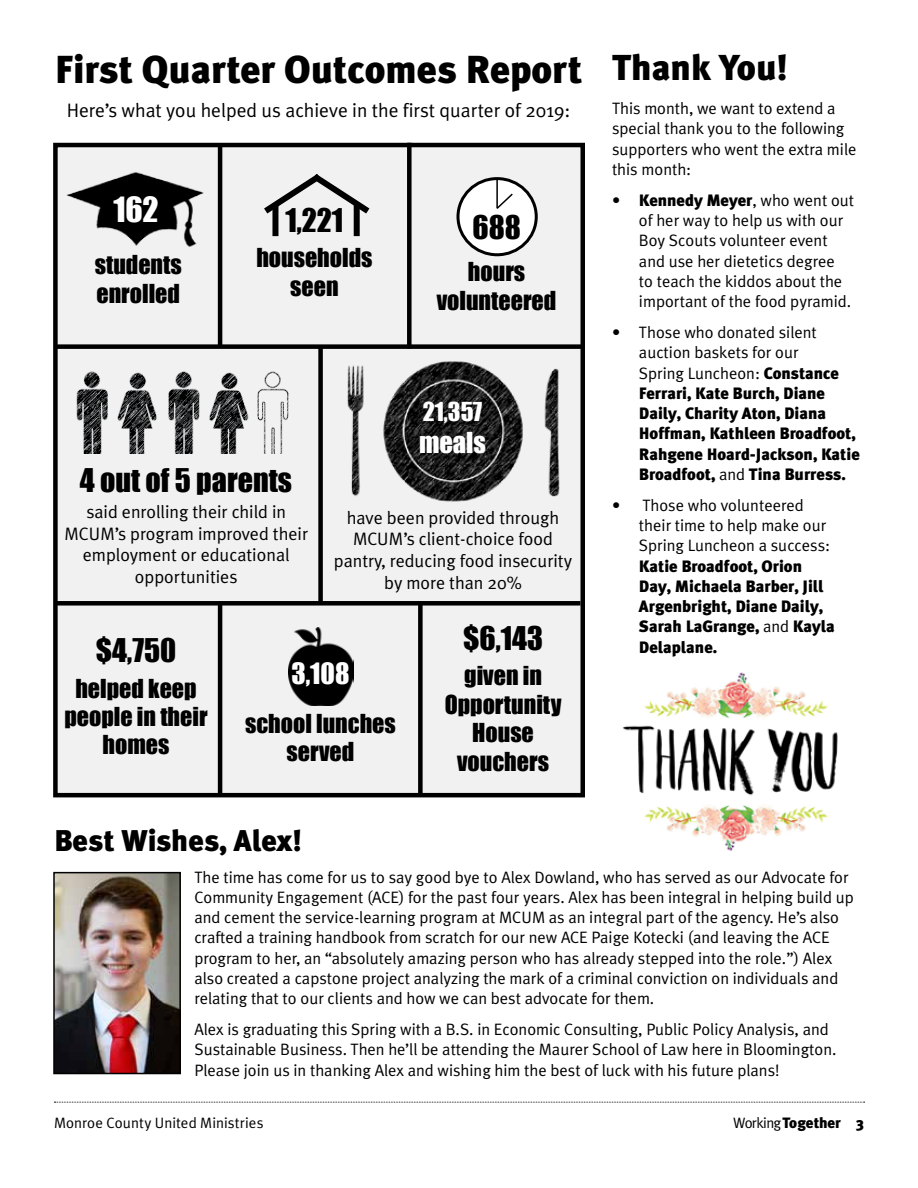
<style>
.page{position:relative;width:918px;height:1188px;background:#fff}
.page>*{position:absolute;margin:0;border:0;box-sizing:border-box;transform-origin:0 0}
.t1{font:900 39px "Meta Plus";color:#000}
.t2{font:900 36px "Meta Plus";color:#000}
.t3{font:31.95px "Impact";color:#fff}
.t4{font:30px "Impact";color:#000}
.t5{font:900 30px "Meta Plus";color:#000}
.t6{font:27px "Impact";color:#fff}
.t7{font:26.4px "Impact";color:#fff}
.t8{font:24px/28.5px "Impact";color:#000;text-align:center}
.t9{font:24px "Impact";color:#fff}
.t10{font:19.5px "Meta Plus Normal";color:#000}
.t11{font:18px/21.6px "Meta Plus Normal";color:#000;text-align:center}
.t12{font:16.5px/20.2px "Meta Plus Normal";color:#000}
.t13{font:900 16.5px/20.2px "Meta Plus";color:#000}
.t14{font:15px "Meta Plus Normal";letter-spacing:.005em;color:#000}
.t15{font:900 15px "Meta Plus";letter-spacing:.005em;color:#000}
.s1{font-family:"Meta Plus";font-weight:900}
.s2{font-family:"Meta Plus Normal";font-weight:400}
</style>
<div class="page">
<div style="left:55px;top:145px;width:528px;height:650px;background:#f1f1f2"></div>
<div style="left:53px;top:143px;width:532px;height:654px;border:4px solid #000"></div>
<svg style="left:54px;top:1102px;width:811px;height:1px"></svg>
<img style="left:56px;top:875px;width:122px;height:196px">
<div style="left:53px;top:872px;width:128px;height:202px;border:2px solid #000"></div>
<img style="left:66px;top:172px;width:138px;height:75px">
<img style="left:76px;top:371px;width:213px;height:83px">
<img style="left:347px;top:361px;width:213px;height:141px">
<svg style="left:264px;top:174px;width:106px;height:45px"></svg>
<div style="left:272px;top:205px;width:6px;height:31px;background:#000"></div>
<div style="left:354px;top:205px;width:6px;height:31px;background:#000"></div>
<img style="left:288px;top:628px;width:66px;height:77px">
<div style="left:458px;top:179px;width:78px;height:76px;background:#fff;border-radius:50%"></div>
<div style="left:456px;top:177px;width:82px;height:79px;border:3px solid #000;border-radius:50%"></div>
<hr style="left:496px;top:180px;width:2px;height:28px;background:#000">
<svg style="left:496px;top:192px;width:17px;height:17px"></svg>
<div style="left:318px;top:346px;width:5px;height:259px;background:#000"></div>
<div style="left:57px;top:344px;width:526px;height:5px;background:#000"></div>
<div style="left:56px;top:601px;width:524px;height:5px;background:#000"></div>
<hr style="left:218px;top:145px;width:4px;height:203px;background:#000">
<div style="left:407px;top:143px;width:5px;height:205px;background:#000"></div>
<hr style="left:218px;top:603px;width:4px;height:191px;background:#000">
<div style="left:418px;top:603px;width:5px;height:191px;background:#000"></div>
<img style="left:623px;top:672px;width:215px;height:179px">
<h1 class="t1" style="left:55px;top:47px;width:529px">First Quarter Outcomes Report</h1>
<p class="t10" style="left:67px;top:99px;width:505px">Here’s what you helped us achieve in the first quarter of 2019:</p>
<h3 class="t3" style="left:113px;top:185px;width:47px">162</h3>
<h3 class="t4" style="left:285px;top:197px;width:60px">1,221</h3>
<h3 class="t8" style="left:256px;top:243px;width:118px">households seen</h3>
<h3 class="t8" style="left:95px;top:250px;width:89px;text-align:left">students enrolled</h3>
<h3 class="t4" style="left:80px;top:457px;width:214px">4 out of 5 parents</h3>
<h3 class="t4" style="left:472px;top:204px;width:50px">688</h3>
<h3 class="t8" style="left:437px;top:257px;width:121px">hours volunteered</h3>
<h3 class="t9" style="left:423px;top:393px;width:61px">21,357</h3>
<h3 class="t7" style="left:419px;top:422px;width:68px">meals</h3>
<p class="t11" style="left:64px;top:501px;width:245px">said enrolling their child in<br>MCUM’s program improved their employment or educational opportunities</p>
<p class="t11" style="left:334px;top:507px;width:240px">have been provided through<br>MCUM’s client-choice food pantry, reducing food insecurity by more than 20%</p>
<h3 class="t4" style="left:96px;top:627px;width:82px">$4,750</h3>
<h3 class="t8" style="left:64px;top:673px;width:145px">helped keep people in their homes</h3>
<h3 class="t6" style="left:291px;top:652px;width:60px">3,108</h3>
<h3 class="t8" style="left:245px;top:708px;width:152px">school lunches served</h3>
<h3 class="t4" style="left:463px;top:615px;width:82px">$6,143</h3>
<h3 class="t8" style="left:445px;top:661px;width:118px">given in<br>Opportunity<br>House vouchers</h3>
<h2 class="t2" style="left:612px;top:47px;width:177px">Thank You!</h2>
<p class="t12" style="left:612px;top:98px;width:246px">This month, we want to extend a special thank you to the following supporters who went the extra mile this month:</p>
<p class="t12" style="left:639px;top:190px;width:217px;text-indent:-27px">• <span class="s1">Kennedy Meyer</span>, who went out of her way to help us with our<br>Boy Scouts volunteer event and use her dietetics degree<br>to teach the kiddos about the important of the food pyramid.</p>
<p class="t12" style="left:639px;top:322px;width:201px;text-indent:-27px">• Those who donated silent auction baskets for our<br>Spring Luncheon: <span class="s1">Constance</span></p>
<p class="t13" style="left:639px;top:383px;width:222px">Ferrari, Kate Burch, Diane<br>Daily, Charity Aton, Diana<br>Hoffman, Kathleen Broadfoot,<br>Rahgene Hoard-Jackson, Katie<br>Broadfoot, <span class="s2">and</span> Tina Burress.</p>
<p class="t12" style="left:639px;top:495px;width:193px;text-indent:-27px">• Those who volunteered their time to help make our<br>Spring Luncheon a success:</p>
<p class="t13" style="left:639px;top:556px;width:197px">Katie Broadfoot, Orion<br>Day, Michaela Barber, Jill<br>Argenbright, Diane Daily,<br>Sarah LaGrange, <span class="s2">and</span> Kayla<br>Delaplane.</p>
<h3 class="t5" style="left:54px;top:823px;width:249px">Best Wishes, Alex!</h3>
<p class="t12" style="left:194px;top:866px;width:661px">The time has come for us to say good bye to Alex Dowland, who has served as our Advocate for Community Engagement (ACE) for the past four years. Alex has been integral in helping build up and cement the service-learning program at MCUM as an integral part of the agency. He’s also crafted a training handbook from scratch for our new ACE Paige Kotecki (and leaving the ACE program to her, an “absolutely amazing person who has already stepped into the role.”) Alex also created a capstone project analyzing the mark of a criminal conviction on individuals and relating that to our clients and how we can best advocate for them.</p>
<p class="t12" style="left:194px;top:1019px;width:644px">Alex is graduating this Spring with a B.S. in Economic Consulting, Public Policy Analysis, and<br>Sustainable Business. Then he’ll be attending the Maurer School of Law here in Bloomington.<br>Please join us in thanking Alex and wishing him the best of luck with his future plans!</p>
<p class="t14" style="left:54px;top:1114px;width:211px">Monroe County United Ministries</p>
<p class="t15" style="left:733px;top:1114px;width:132px"><span class="s2">Working</span> Together 3</p>
</div>
